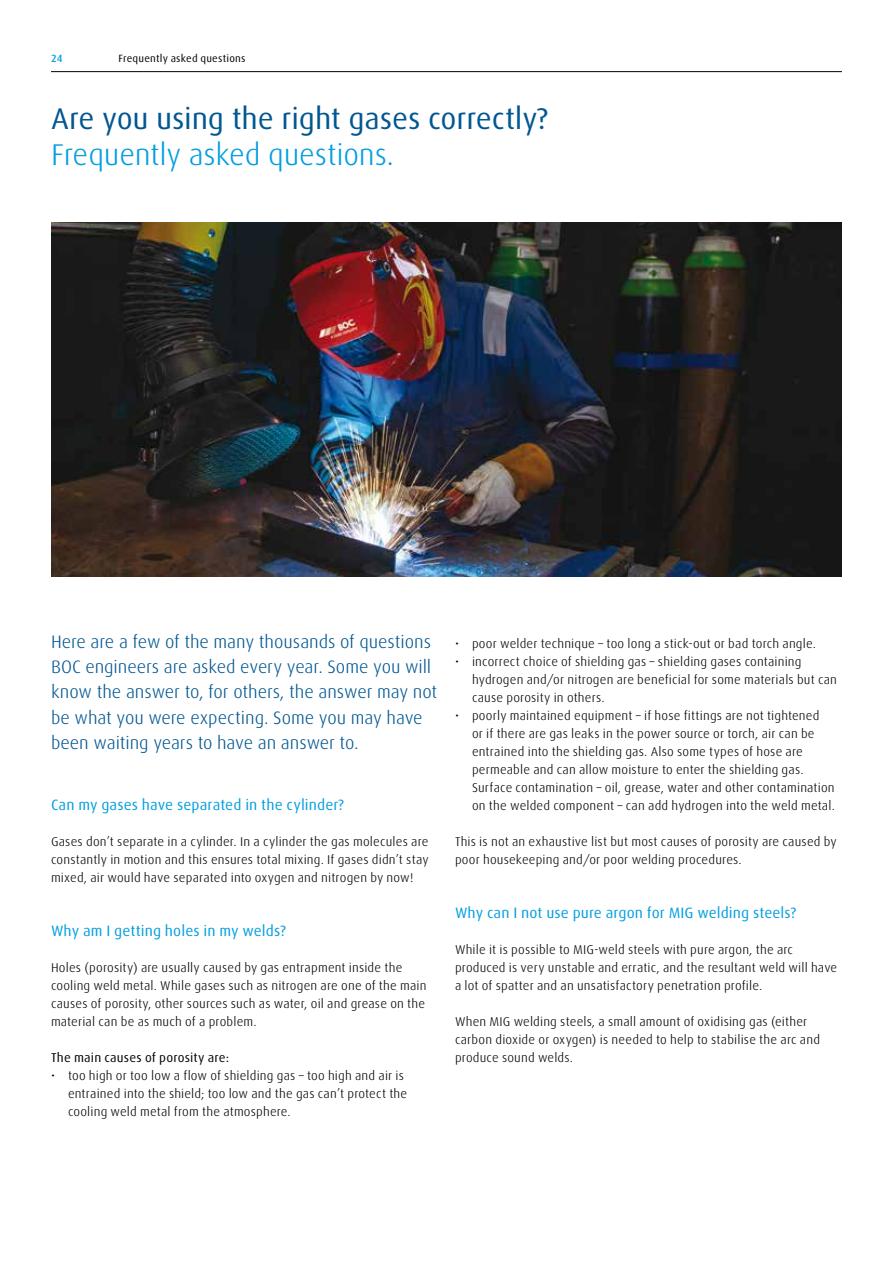
<style>
.page{position:relative;width:893px;height:1263px;background:#fff}
.page>*{position:absolute;margin:0;border:0;box-sizing:border-box;transform-origin:0 0}
.t1{font:30px "Linde Dax Global";letter-spacing:-.005em;color:#005791}
.t2{font:300 30px "Linde Dax Global";letter-spacing:-.01em;color:#009ee0}
.t3{font:300 18px/25.2px "Linde Dax Global";letter-spacing:-.005em;color:#005791}
.t4{font:15px "Linde Dax Global";letter-spacing:.005em;color:#009ee0}
.t5{font:300 12.75px/18px "Linde Dax Global";letter-spacing:.01em;color:#000}
.t6{font:12.75px "Linde Dax Global";letter-spacing:.015em;color:#000}
.t7{font:10.5px "Linde Dax Global";letter-spacing:.02em;color:#000}
.t8{font:500 10.5px "Linde Dax Global";color:#009ee0}
</style>
<div class="page">
<img style="left:51px;top:222px;width:791px;height:354px">
<hr style="left:51px;top:71px;width:791px;height:1px;background:#000">
<p class="t8" style="left:51px;top:52px;width:13px">24</p>
<p class="t7" style="left:118px;top:52px;width:129px">Frequently asked questions</p>
<h1 class="t1" style="left:51px;top:101px;width:499px">Are you using the right gases correctly?</h1>
<h1 class="t2" style="left:51px;top:137px;width:345px">Frequently asked questions.</h1>
<h2 class="t3" style="left:51px;top:629px;width:388px">Here are a few of the many thousands of questions BOC engineers are asked every year. Some you will know the answer to, for others, the answer may not be what you were expecting. Some you may have been waiting years to have an answer to.</h2>
<p class="t4" style="left:51px;top:796px;width:294px">Can my gases have separated in the cylinder?</p>
<p class="t5" style="left:51px;top:833px;width:379px;text-align:justify">Gases don’t separate in a cylinder. In a cylinder the gas molecules are constantly in motion and this ensures total mixing. If gases didn’t stay mixed, air would have separated into oxygen and nitrogen by now!</p>
<p class="t4" style="left:51px;top:922px;width:236px">Why am I getting holes in my welds?</p>
<p class="t5" style="left:51px;top:959px;width:377px">Holes (porosity) are usually caused by gas entrapment inside the cooling weld metal. While gases such as nitrogen are one of the main causes of porosity, other sources such as water, oil and grease on the material can be as much of a problem.</p>
<p class="t6" style="left:51px;top:1050px;width:180px">The main causes of porosity are:</p>
<p class="t5" style="left:68px;top:1067px;width:341px;text-indent:-17px">• too high or too low a flow of shielding gas – too high and air is entrained into the shield; too low and the gas can’t protect the cooling weld metal from the atmosphere.</p>
<p class="t5" style="left:455px;top:635px;width:363px">• poor welder technique – too long a stick-out or bad torch angle.</p>
<p class="t5" style="left:472px;top:653px;width:367px;text-indent:-17px">• incorrect choice of shielding gas – shielding gases containing hydrogen and/or nitrogen are beneficial for some materials but can cause porosity in others.</p>
<p class="t5" style="left:472px;top:707px;width:364px;text-indent:-17px">• poorly maintained equipment – if hose fittings are not tightened<br>or if there are gas leaks in the power source or torch, air can be entrained into the shielding gas. Also some types of hose are permeable and can allow moisture to enter the shielding gas.<br>Surface contamination – oil, grease, water and other contamination on the welded component – can add hydrogen into the weld metal.</p>
<p class="t5" style="left:455px;top:833px;width:383px">This is not an exhaustive list but most causes of porosity are caused by poor housekeeping and/or poor welding procedures.</p>
<p class="t4" style="left:455px;top:904px;width:343px">Why can I not use pure argon for MIG welding steels?</p>
<p class="t5" style="left:455px;top:941px;width:384px">While it is possible to MIG-weld steels with pure argon, the arc produced is very unstable and erratic, and the resultant weld will have a lot of spatter and an unsatisfactory penetration profile.</p>
<p class="t5" style="left:455px;top:1013px;width:367px">When MIG welding steels, a small amount of oxidising gas (either carbon dioxide or oxygen) is needed to help to stabilise the arc and produce sound welds.</p>
</div>
